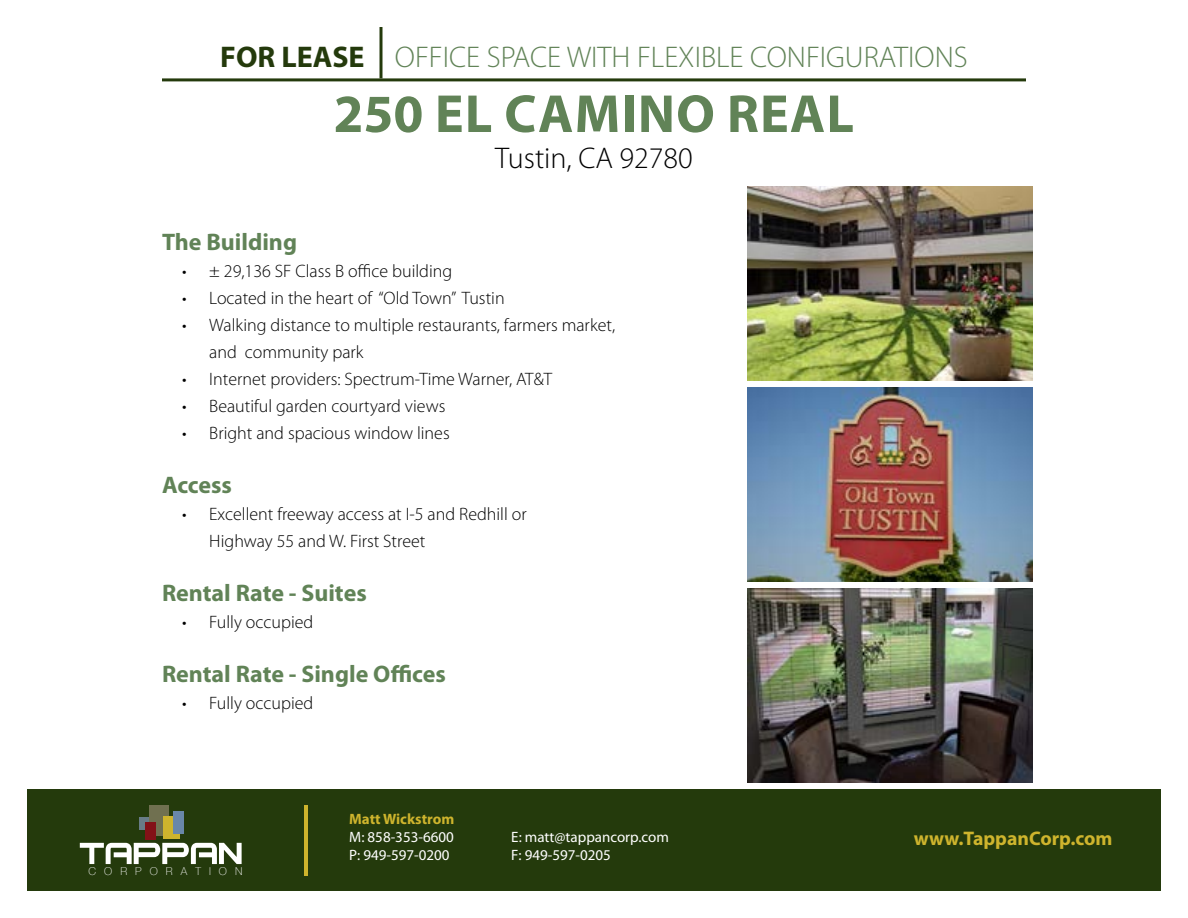
<style>
.page{position:relative;width:1188px;height:918px;background:#fff}
.page>*{position:absolute;margin:0;border:0;box-sizing:border-box;transform-origin:0 0}
.t1{font:700 54px "Myriad Pro";letter-spacing:.02em;color:#618357}
.t2{font:300 30px "Myriad Pro";color:#618357}
.t3{font:300 30px "Myriad Pro";color:#000}
.t4{font:700 24px "Myriad Pro";color:#618357}
.t5{font:700 19.65px "Myriad Pro";color:#ceb42d}
.t6{font:300 18px/27px "Myriad Pro";color:#000}
.t7{font:15px "Myriad Pro";color:#fff}
.t8{font:700 15px "Myriad Pro";color:#ceb42d}
.t9{font:100 10.8px "Helvetica Neue";letter-spacing:.74em;color:#fff}
.s1{font-weight:700;color:#243a0c}
</style>
<div class="page">
<img style="left:747px;top:387px;width:285px;height:194px">
<hr style="left:162px;top:78px;width:864px;height:3px;background:#243a0c">
<hr style="left:380px;top:27px;width:2px;height:51px;background:#243a0c">
<div style="left:27px;top:789px;width:1134px;height:102px;background:#243a0c"></div>
<svg style="left:80px;top:843px;width:162px;height:21px"></svg>
<div style="left:139px;top:818px;width:12px;height:12px;background:#687c87"></div>
<div style="left:149px;top:805px;width:20px;height:31px;background:#707050"></div>
<div style="left:163px;top:816px;width:17px;height:23px;background:#ceb42d"></div>
<div style="left:173px;top:811px;width:11px;height:22px;background:#6987a9"></div>
<div style="left:146px;top:822px;width:10px;height:18px;background:#831117"></div>
<hr style="left:304px;top:805px;width:3px;height:71px;background:#ceb42d">
<img style="left:747px;top:588px;width:285px;height:194px">
<img style="left:747px;top:186px;width:285px;height:194px">
<h2 class="t2" style="left:220px;top:41px;width:749px"><span class="s1">FOR LEASE</span> OFFICE SPACE WITH FLEXIBLE CONFIGURATIONS</h2>
<h1 class="t1" style="left:333px;top:84px;width:522px">250 EL CAMINO REAL</h1>
<h2 class="t3" style="left:495px;top:142px;width:199px">Tustin, CA 92780</h2>
<h3 class="t4" style="left:162px;top:229px;width:137px">The Building</h3>
<p class="t6" style="left:182px;top:258px;width:271px">• ± 29,136 SF Class B office building</p>
<p class="t6" style="left:182px;top:285px;width:324px">• Located in the heart of “Old Town” Tustin</p>
<p class="t6" style="left:209px;top:312px;width:408px;text-indent:-27px">• Walking distance to multiple restaurants, farmers market, and community park</p>
<p class="t6" style="left:182px;top:366px;width:371px">• Internet providers: Spectrum-Time Warner, AT&amp;T</p>
<p class="t6" style="left:182px;top:393px;width:265px">• Beautiful garden courtyard views</p>
<p class="t6" style="left:182px;top:420px;width:269px">• Bright and spacious window lines</p>
<h3 class="t4" style="left:162px;top:472px;width:72px">Access</h3>
<p class="t6" style="left:209px;top:501px;width:319px;text-indent:-27px">• Excellent freeway access at I-5 and Redhill or<br>Highway 55 and W. First Street</p>
<h3 class="t4" style="left:162px;top:580px;width:206px">Rental Rate - Suites</h3>
<p class="t6" style="left:182px;top:609px;width:133px">• Fully occupied</p>
<h3 class="t4" style="left:162px;top:661px;width:285px">Rental Rate - Single Offices</h3>
<p class="t6" style="left:182px;top:690px;width:133px">• Fully occupied</p>
<p class="t9" style="left:89px;top:863px;width:155px">CORPORATION</p>
<p class="t8" style="left:349px;top:810px;width:107px">Matt Wickstrom</p>
<p class="t7" style="left:349px;top:828px;width:106px">M: 858-353-6600</p>
<p class="t7" style="left:511px;top:828px;width:159px">E: matt@tappancorp.com</p>
<p class="t7" style="left:349px;top:846px;width:102px">P: 949-597-0200</p>
<p class="t7" style="left:511px;top:846px;width:101px">F: 949-597-0205</p>
<p class="t5" style="left:914px;top:827px;width:200px">www.TappanCorp.com</p>
</div>
